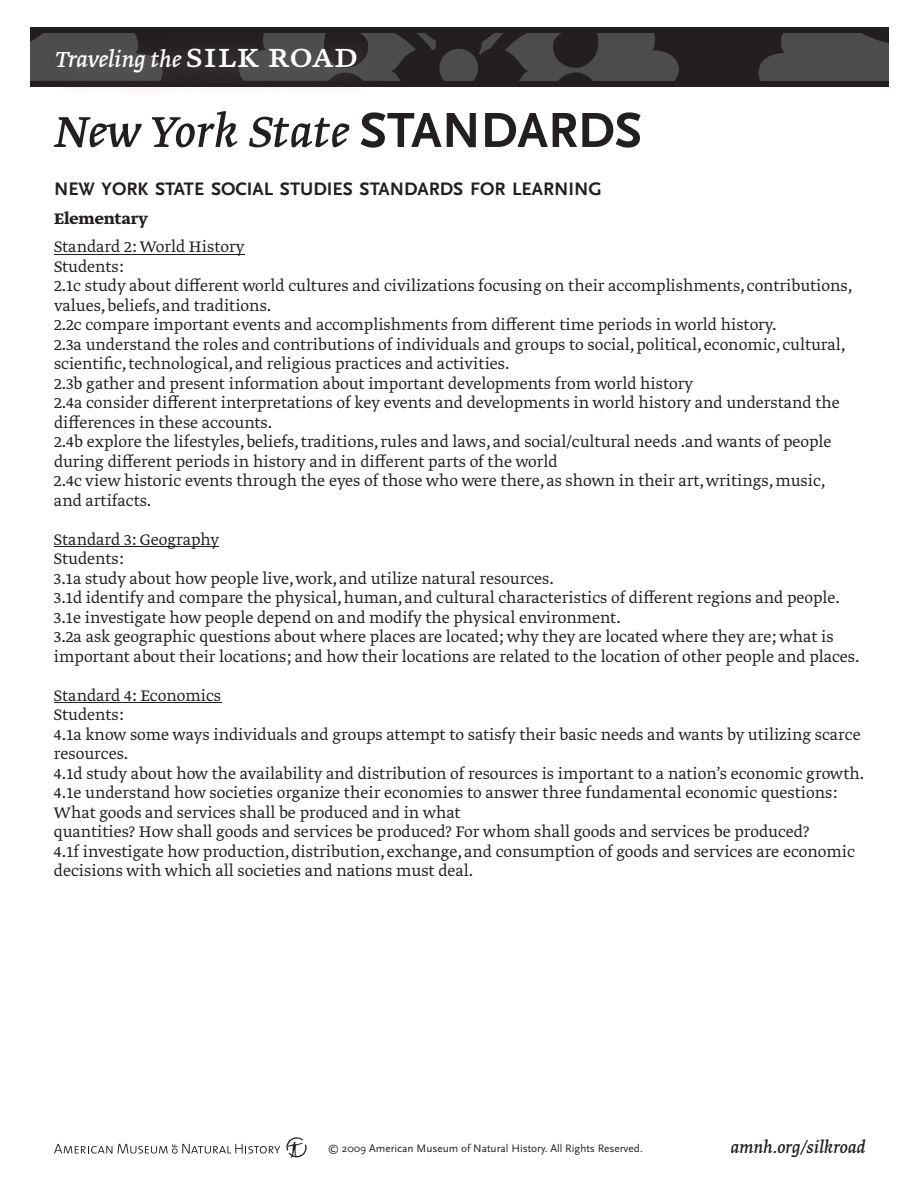
<style>
.page{position:relative;width:918px;height:1188px;background:#fff}
.page>*{position:absolute;margin:0;border:0;box-sizing:border-box;transform-origin:0 0}
.t1{font:italic 51px "Greta Text";color:#231f20}
.t2{font:italic 25.65px "Greta Text";color:#fff}
.t3{font:italic 19.5px "Greta Text";color:#231f20}
.t4{font:700 18.9px "Scala Sans";color:#231f20}
.t5{font:300 18px/19.5px "Greta Text Std";color:#231f20}
.t6{font:700 18px "Greta Text Std";color:#231f20}
.t7{font:11.25px "Scala Sans";color:#231f20}
.s1{font-style:normal;font-size:39.3px}
.s2{font-family:"Scala Sans";font-weight:700;font-style:normal;font-size:51.45px}
</style>
<div class="page">
<hr style="left:54px;top:254px;width:190px;height:1px;background:#231f20">
<hr style="left:54px;top:546px;width:165px;height:1px;background:#231f20">
<hr style="left:54px;top:702px;width:167px;height:1px;background:#231f20">
<svg style="left:54px;top:1144px;width:226px;height:10px"></svg>
<svg style="left:286px;top:1137px;width:21px;height:21px"></svg>
<svg style="left:30px;top:33px;width:858px;height:48px;background:#3a3839"></svg>
<div style="left:30px;top:81px;width:858px;height:6px;background:#231f20"></div>
<div style="left:30px;top:27px;width:858px;height:6px;background:#231f20"></div>
<img style="left:126px;top:34px;width:256px;height:55px">
<img style="left:36px;top:34px;width:335px;height:47px">
<img style="left:126px;top:81px;width:256px;height:1px">
<img style="left:43px;top:33px;width:339px;height:1px">
<h2 class="t2" style="left:55px;top:49px;width:305px">Traveling the <span class="s1">silk road</span></h2>
<h1 class="t1" style="left:52px;top:111px;width:591px">New York State <span class="s2">STANDARDS</span></h1>
<p class="t4" style="left:54px;top:182px;width:549px">NEW YORK STATE SOCIAL STUDIES STANDARDS FOR LEARNING</p>
<p class="t6" style="left:54px;top:211px;width:96px">Elementary</p>
<p class="t5" style="left:54px;top:238px;width:800px">Standard 2: World History<br>Students:<br>2.1c study about different world cultures and civilizations focusing on their accomplishments, contributions, values, beliefs, and traditions.<br>2.2c compare important events and accomplishments from different time periods in world history.<br>2.3a understand the roles and contributions of individuals and groups to social, political, economic, cultural, scientific, technological, and religious practices and activities.<br>2.3b gather and present information about important developments from world history<br>2.4a consider different interpretations of key events and developments in world history and understand the differences in these accounts.<br>2.4b explore the lifestyles, beliefs, traditions, rules and laws, and social/cultural needs .and wants of people during different periods in history and in different parts of the world<br>2.4c view historic events through the eyes of those who were there, as shown in their art, writings, music, and artifacts.</p>
<p class="t5" style="left:54px;top:530px;width:807px">Standard 3: Geography<br>Students:<br>3.1a study about how people live, work, and utilize natural resources.<br>3.1d identify and compare the physical, human, and cultural characteristics of different regions and people.<br>3.1e investigate how people depend on and modify the physical environment.<br>3.2a ask geographic questions about where places are located; why they are located where they are; what is important about their locations; and how their locations are related to the location of other people and places.</p>
<p class="t5" style="left:54px;top:686px;width:812px">Standard 4: Economics<br>Students:<br>4.1a know some ways individuals and groups attempt to satisfy their basic needs and wants by utilizing scarce resources.<br>4.1d study about how the availability and distribution of resources is important to a nation’s economic growth.<br>4.1e understand how societies organize their economies to answer three fundamental economic questions:<br>What goods and services shall be produced and in what<br>quantities? How shall goods and services be produced? For whom shall goods and services be produced?<br>4.1f investigate how production, distribution, exchange, and consumption of goods and services are economic decisions with which all societies and nations must deal.</p>
<p class="t7" style="left:328px;top:1143px;width:317px">© 2009 American Museum of Natural History. All Rights Reserved.</p>
<p class="t3" style="left:730px;top:1139px;width:137px">amnh.org/silkroad</p>
</div>
